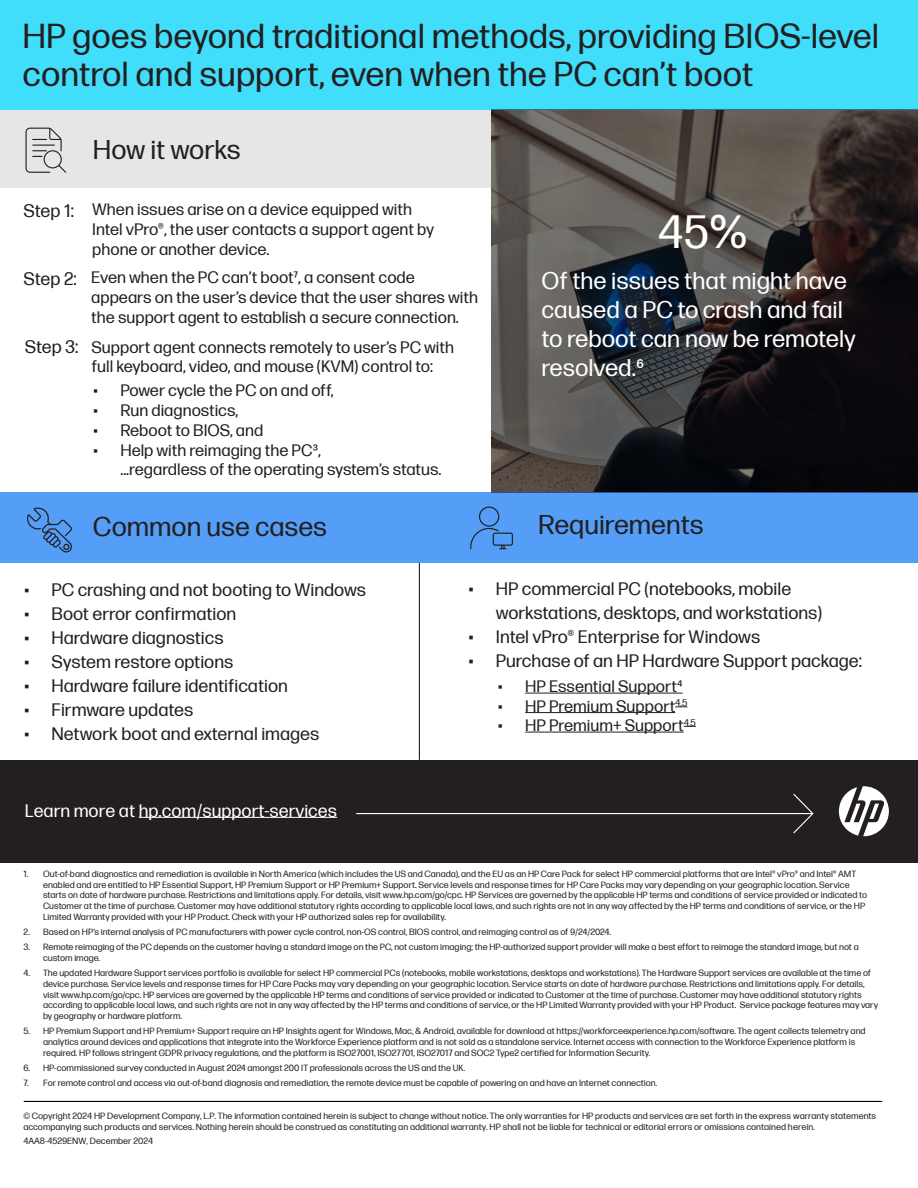
<style>
.page{position:relative;width:918px;height:1188px;background:#fff}
.page>*{position:absolute;margin:0;border:0;box-sizing:border-box;transform-origin:0 0}
.t1{font:46.5px "Forma DJR Micro";color:#fff}
.t2{font:34.5px/37.5px "Forma DJR Micro";color:#231f20}
.t3{font:27px "Forma DJR Micro";color:#231f20}
.t4{font:24px/28.8px "Forma DJR Micro";color:#fff}
.t5{font:18px/24px "Forma DJR Micro";color:#231f20}
.Body{font:18px "Forma DJR Micro";color:#fff}
.t6{font:16.5px/19.8px "Forma DJR Micro";color:#231f20}
.Body_Copy-_Points{font:9px/10.8px "Forma DJR Micro";color:#231f20}
</style>
<div class="page">
<div style="left:0;top:0;width:918px;height:111px;background:#40defa"></div>
<div style="left:0;top:110px;width:918px;height:78px;background:#e6e6e6"></div>
<svg style="left:26px;top:128px;width:40px;height:45px"></svg>
<hr style="left:419px;top:562px;width:1px;height:198px;background:#231f20">
<hr style="left:525px;top:693px;width:158px;height:1px;background:#231f20">
<hr style="left:525px;top:712px;width:150px;height:1px;background:#231f20">
<svg style="left:675px;top:707px;width:13px;height:1px"></svg>
<hr style="left:525px;top:732px;width:159px;height:1px;background:#231f20">
<svg style="left:684px;top:726px;width:12px;height:1px"></svg>
<div style="left:0;top:492px;width:918px;height:71px;background:#549ef7"></div>
<div style="left:0;top:760px;width:918px;height:103px;background:#231f20"></div>
<hr style="left:357px;top:813px;width:455px;height:1px;background:#fff">
<svg style="left:777px;top:794px;width:37px;height:40px"></svg>
<hr style="left:139px;top:817px;width:198px;height:1px;background:#fff">
<svg style="left:839px;top:786px;width:50px;height:50px"></svg>
<hr style="left:24px;top:1101px;width:858px;height:1px;background:#000">
<svg style="left:492px;top:109px;width:426px;height:383px;background:#383536"></svg>
<svg style="left:470px;top:507px;width:43px;height:42px"></svg>
<svg style="left:27px;top:507px;width:45px;height:45px"></svg>
<p class="t2" style="left:23px;top:15px;width:858px">HP goes beyond traditional methods, providing BIOS-level control and support, even when the PC can’t boot</p>
<p class="t3" style="left:93px;top:130px;width:149px">How it works</p>
<p class="t5" style="left:24px;top:198px;width:52px">Step 1:</p>
<p class="t5" style="left:24px;top:266px;width:55px">Step 2:</p>
<p class="t5" style="left:25px;top:334px;width:55px">Step 3:</p>
<p class="t6" style="left:92px;top:198px;width:343px">When issues arise on a device equipped with<br>Intel vPro®, the user contacts a support agent by phone or another device.</p>
<p class="t6" style="left:91px;top:266px;width:388px">Even when the PC can’t boot7, a consent code appears on the user’s device that the user shares with the support agent to establish a secure connection.</p>
<p class="t6" style="left:91px;top:336px;width:364px">Support agent connects remotely to user’s PC with full keyboard, video, and mouse (KVM) control to:</p>
<p class="t6" style="left:93px;top:379px;width:242px">• Power cycle the PC on and off,</p>
<p class="t6" style="left:93px;top:399px;width:147px">• Run diagnostics,</p>
<p class="t6" style="left:93px;top:419px;width:171px">• Reboot to BIOS, and</p>
<p class="t6" style="left:120px;top:439px;width:323px;text-indent:-27px">• Help with reimaging the PC3,<br>...regardless of the operating system’s status.</p>
<p class="t1" style="left:658px;top:198px;width:91px">45%</p>
<p class="t4" style="left:542px;top:265px;width:316px">Of the issues that might have caused a PC to crash and fail to reboot can now be remotely resolved.6</p>
<p class="t3" style="left:93px;top:507px;width:236px">Common use cases</p>
<p class="t3" style="left:538px;top:505px;width:167px">Requirements</p>
<p class="t5" style="left:25px;top:577px;width:343px">• PC crashing and not booting to Windows</p>
<p class="t5" style="left:25px;top:601px;width:213px">• Boot error confirmation</p>
<p class="t5" style="left:25px;top:625px;width:201px">• Hardware diagnostics</p>
<p class="t5" style="left:25px;top:649px;width:210px">• System restore options</p>
<p class="t5" style="left:25px;top:673px;width:265px">• Hardware failure identification</p>
<p class="t5" style="left:25px;top:697px;width:170px">• Firmware updates</p>
<p class="t5" style="left:25px;top:721px;width:296px">• Network boot and external images</p>
<p class="Body" style="left:25px;top:797px;width:314px">Learn more at hp.com/support-services</p>
<p class="t5" style="left:496px;top:575px;width:328px;text-indent:-27px">• HP commercial PC (notebooks, mobile workstations, desktops, and workstations)</p>
<p class="t5" style="left:469px;top:623px;width:293px">• Intel vPro® Enterprise for Windows</p>
<p class="t5" style="left:469px;top:647px;width:395px">• Purchase of an HP Hardware Support package:</p>
<p class="t6" style="left:498px;top:676px;width:186px">• HP Essential Support4</p>
<p class="t6" style="left:498px;top:695px;width:191px">• HP Premium Support<sup>4,5</sup></p>
<p class="t6" style="left:498px;top:715px;width:199px">• HP Premium+ Support<sup>4,5</sup></p>
<p class="Body_Copy-_Points" style="left:43px;top:868px;width:826px;text-indent:-19px">1. Out-of-band diagnostics and remediation is available in North America (which includes the US and Canada), and the EU as an HP Care Pack for select HP commercial platforms that are Intel® vPro® and Intel® AMT enabled and are entitled to HP Essential Support, HP Premium Support or HP Premium+ Support. Service levels and response times for HP Care Packs may vary depending on your geographic location. Service starts on date of hardware purchase. Restrictions and limitations apply. For details, visit www.hp.com/go/cpc. HP Services are governed by the applicable HP terms and conditions of service provided or indicated to Customer at the time of purchase. Customer may have additional statutory rights according to applicable local laws, and such rights are not in any way affected by the HP terms and conditions of service, or the HP Limited Warranty provided with your HP Product. Check with your HP authorized sales rep for availability.</p>
<p class="Body_Copy-_Points" style="left:24px;top:926px;width:589px">2. Based on HP’s internal analysis of PC manufacturers with power cycle control, non-OS control, BIOS control, and reimaging control as of 9/24/2024.</p>
<p class="Body_Copy-_Points" style="left:43px;top:941px;width:817px;text-indent:-19px">3. Remote reimaging of the PC depends on the customer having a standard image on the PC, not custom imaging; the HP-authorized support provider will make a best effort to reimage the standard image, but not a custom image.</p>
<p class="Body_Copy-_Points" style="left:43px;top:967px;width:837px;text-indent:-19px">4. The updated Hardware Support services portfolio is available for select HP commercial PCs (notebooks, mobile workstations, desktops and workstations). The Hardware Support services are available at the time of device purchase. Service levels and response times for HP Care Packs may vary depending on your geographic location. Service starts on date of hardware purchase. Restrictions and limitations apply. For details, visit www.hp.com/go/cpc. HP services are governed by the applicable HP terms and conditions of service provided or indicated to Customer at the time of purchase. Customer may have additional statutory rights according to applicable local laws, and such rights are not in any way affected by the HP terms and conditions of service, or the HP Limited Warranty provided with your HP Product. Service package features may vary by geography or hardware platform.</p>
<p class="Body_Copy-_Points" style="left:43px;top:1025px;width:824px;text-indent:-19px">5. HP Premium Support and HP Premium+ Support require an HP Insights agent for Windows, Mac, &amp; Android, available for download at https://workforceexperience.hp.com/software. The agent collects telemetry and analytics around devices and applications that integrate into the Workforce Experience platform and is not sold as a standalone service. Internet access with connection to the Workforce Experience platform is required. HP follows stringent GDPR privacy regulations, and the platform is ISO27001, ISO27701, ISO27017 and SOC2 Type2 certified for Information Security.</p>
<p class="Body_Copy-_Points" style="left:24px;top:1062px;width:443px">6. HP-commissioned survey conducted in August 2024 amongst 200 IT professionals across the US and the UK.</p>
<p class="Body_Copy-_Points" style="left:24px;top:1077px;width:635px">7. For remote control and access via out-of-band diagnosis and remediation, the remote device must be capable of powering on and have an Internet connection.</p>
<p class="Body_Copy-_Points" style="left:23px;top:1110px;width:854px">© Copyright 2024 HP Development Company, L.P. The information contained herein is subject to change without notice. The only warranties for HP products and services are set forth in the express warranty statements accompanying such products and services. Nothing herein should be construed as constituting an additional warranty. HP shall not be liable for technical or editorial errors or omissions contained herein.</p>
<p class="Body_Copy-_Points" style="left:23px;top:1135px;width:131px">4AA8-4529ENW, December 2024</p>
</div>
